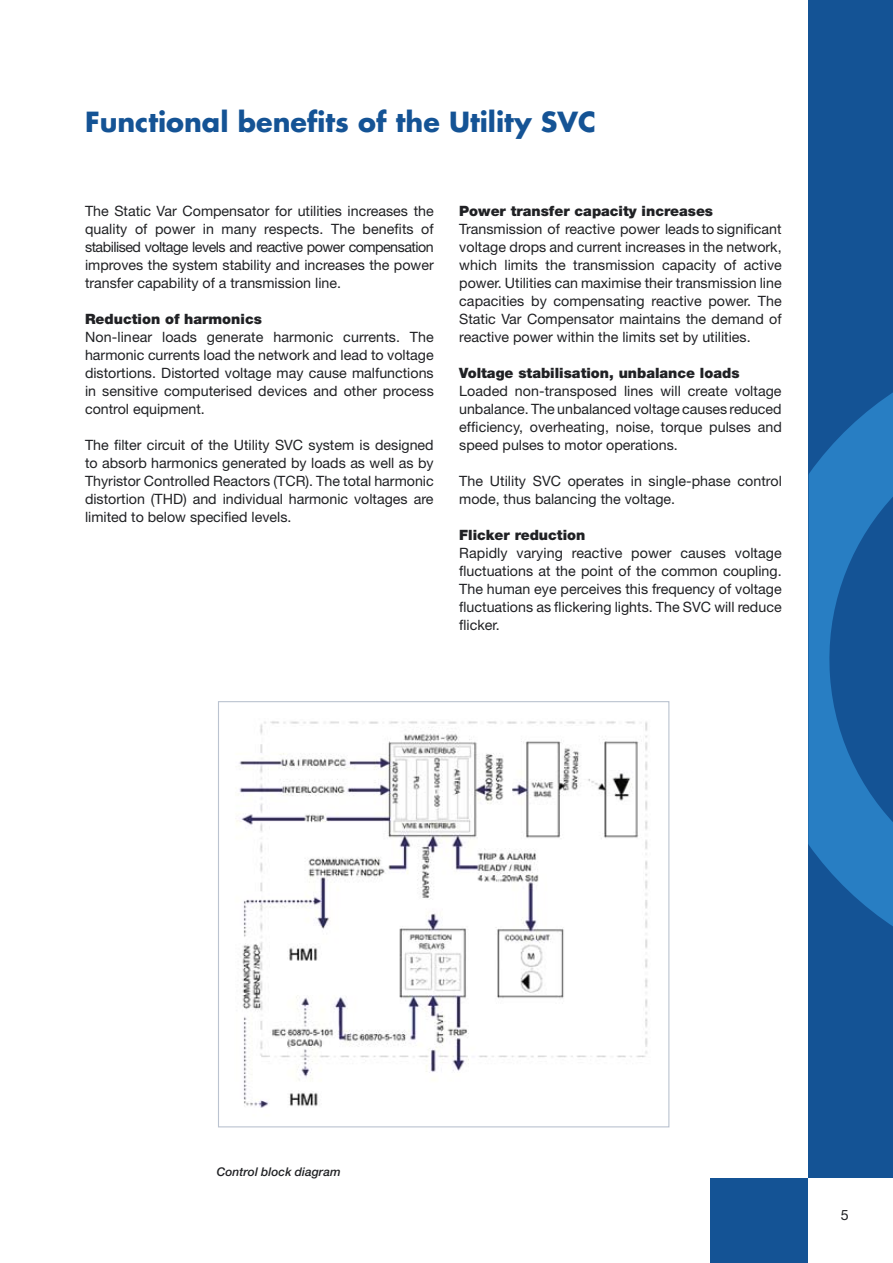
<style>
.page{position:relative;width:893px;height:1263px;background:#fff}
.page>*{position:absolute;margin:0;border:0;box-sizing:border-box;transform-origin:0 0}
.t1{font:700 27px "Futura";color:#145395}
.t2{font:14.25px/18px "Helvetica Neue";color:#202124;text-align:justify}
.t3{font:900 14.25px "Helvetica Neue";color:#202124}
.t4{font:italic 500 12px "Helvetica Neue";color:#202124}
</style>
<div class="page">
<img style="left:236px;top:721px;width:412px;height:387px">
<div style="left:808px;top:0;width:85px;height:1178px;background:#145395"></div>
<svg style="left:808px;top:392px;width:85px;height:534px;fill:#287ec3"></svg>
<div style="left:710px;top:1178px;width:98px;height:85px;background:#145395"></div>
<h1 class="t1" style="left:85px;top:103px;width:512px">Functional benefits of the Utility SVC</h1>
<p class="t2" style="left:85px;top:202px;width:350px">The Static Var Compensator for utilities increases the quality of power in many respects. The benefits of stabilised voltage levels and reactive power compensation improves the system stability and increases the power transfer capability of a transmission line.</p>
<p class="t3" style="left:85px;top:310px;width:178px">Reduction of harmonics</p>
<p class="t2" style="left:85px;top:328px;width:350px">Non-linear loads generate harmonic currents. The harmonic currents load the network and lead to voltage distortions. Distorted voltage may cause malfunctions in sensitive computerised devices and other process control equipment.</p>
<p class="t2" style="left:85px;top:436px;width:350px">The filter circuit of the Utility SVC system is designed to absorb harmonics generated by loads as well as by Thyristor Controlled Reactors (TCR). The total harmonic distortion (THD) and individual harmonic voltages are limited to below specified levels.</p>
<p class="t3" style="left:459px;top:202px;width:255px">Power transfer capacity increases</p>
<p class="t2" style="left:459px;top:220px;width:324px">Transmission of reactive power leads to significant voltage drops and current increases in the network, which limits the transmission capacity of active power. Utilities can maximise their transmission line capacities by compensating reactive power. The Static Var Compensator maintains the demand of reactive power within the limits set by utilities.</p>
<p class="t3" style="left:459px;top:364px;width:282px">Voltage stabilisation, unbalance loads</p>
<p class="t2" style="left:459px;top:382px;width:324px">Loaded non-transposed lines will create voltage unbalance. The unbalanced voltage causes reduced efficiency, overheating, noise, torque pulses and speed pulses to motor operations.</p>
<p class="t2" style="left:459px;top:472px;width:324px">The Utility SVC operates in single-phase control mode, thus balancing the voltage.</p>
<p class="t3" style="left:459px;top:526px;width:128px">Flicker reduction</p>
<p class="t2" style="left:459px;top:544px;width:324px">Rapidly varying reactive power causes voltage fluctuations at the point of the common coupling.<br>The human eye perceives this frequency of voltage fluctuations as flickering lights. The SVC will reduce flicker.</p>
<p class="t4" style="left:217px;top:1164px;width:125px">Control block diagram</p>
</div>
